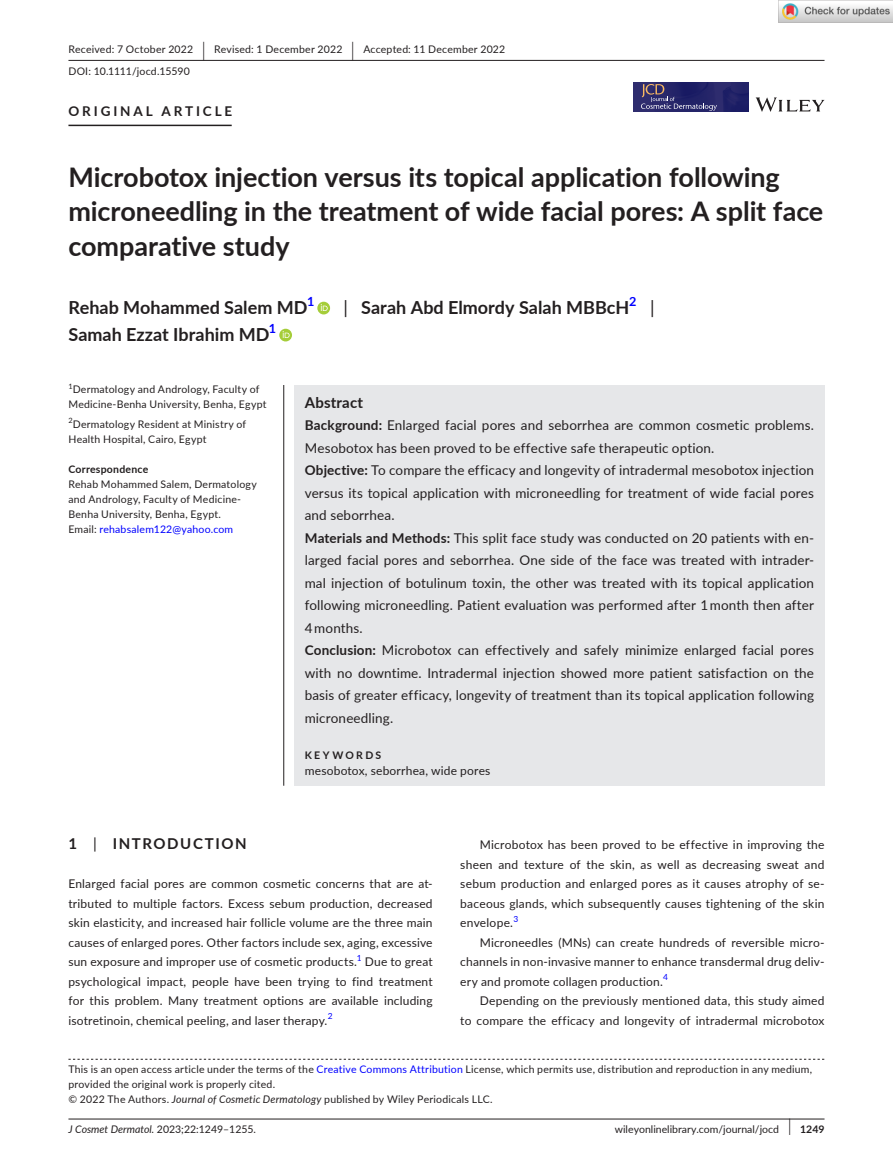
<style>
.page{position:relative;width:893px;height:1174px;background:#fff}
.page>*{position:absolute;margin:0;border:0;box-sizing:border-box;transform-origin:0 0}
.t1{font:700 27px/34.5px "Lato";letter-spacing:-.005em;color:#231f20}
.t2{font:700 18px "Lato";color:#231f20}
.t3{font:18px "Lato";color:#231f20}
.t4{font:700 15px "Lato";letter-spacing:.1em;color:#231f20}
.t5{font:700 15px "Lato";letter-spacing:.015em;color:#231f20}
.t6{font:13.5px/22.5px "Lato";letter-spacing:.01em;color:#231f20}
.t7{font:700 13.5px "Lato";letter-spacing:.215em;color:#231f20}
.t8{font:700 12.6px "Lato";color:#00f}
.t9{font:12px/19.5px "Lato";letter-spacing:.015em;color:#231f20;text-align:justify}
.t10{font:10.5px/15px "Lato";letter-spacing:.02em;color:#231f20}
.t11{font:10.5px "Lato";color:#231f20}
.t12{font:700 10.5px "Lato";letter-spacing:.02em;color:#231f20}
.t13{font:700 10.5px "Lato";letter-spacing:.22em;color:#231f20}
.t14{font:8.4px "Lato";color:#00f}
.t15{font:7.35px "Lato";color:#231f20}
.s1{font-size:19.65px}
.s2{font-weight:400}
.s3{color:#00f}
.s4{font-weight:700}
.s5{font-style:italic}
.s6{font-size:17.4px}
</style>
<div class="page">
<hr style="left:68px;top:1118px;width:756px;height:1px;background:#231f20">
<svg style="left:756px;top:97px;width:68px;height:15px"></svg>
<img style="left:633px;top:82px;width:115px;height:30px">
<svg style="left:641px;top:84px;width:76px;height:27px;background:#3c3a73"></svg>
<hr style="left:68px;top:60px;width:756px;height:1px;background:#231f20">
<hr style="left:68px;top:125px;width:164px;height:1px;background:#231f20">
<svg style="left:317px;top:302px;width:13px;height:12px"></svg>
<svg style="left:321px;top:304px;width:7px;height:7px"></svg>
<svg style="left:279px;top:329px;width:13px;height:12px"></svg>
<svg style="left:283px;top:331px;width:7px;height:7px"></svg>
<svg style="left:68px;top:1058px;width:756px;height:1px"></svg>
<div style="left:294px;top:385px;width:530px;height:400px;background:#e6e7e9"></div>
<hr style="left:283px;top:385px;width:1px;height:400px;background:#231f20">
<img style="left:779px;top:0;width:114px;height:23px">
<p class="t10" style="left:68px;top:38px;width:438px;line-height:21.8px">Received: 7 October 2022 <span class="s1">|</span> Revised: 1 December 2022 <span class="s1">|</span> Accepted: 11 December 2022<br>DOI: 10.1111/jocd.15590</p>
<p class="t7" style="left:68px;top:101px;width:165px">ORIGINAL ARTICLE</p>
<h1 class="t1" style="left:68px;top:159px;width:756px">Microbotox injection versus its topical application following microneedling in the treatment of wide facial pores: A split face comparative study</h1>
<h2 class="t2" style="left:68px;top:295px;width:241px">Rehab Mohammed Salem MD</h2>
<p class="t8" style="left:307px;top:292px;width:9px">1</p>
<h2 class="t2" style="left:344px;top:295px;width:287px"><span class="s2">|</span> Sarah Abd Elmordy Salah MBBcH</h2>
<p class="t8" style="left:629px;top:292px;width:9px">2</p>
<h2 class="t3" style="left:650px;top:295px;width:6px">|</h2>
<h2 class="t2" style="left:68px;top:322px;width:203px">Samah Ezzat Ibrahim MD</h2>
<p class="t8" style="left:269px;top:319px;width:9px">1</p>
<p class="t15" style="left:68px;top:381px;width:6px">1</p>
<p class="t10" style="left:68px;top:382px;width:200px;text-align:center">Dermatology and Andrology, Faculty of<br>Medicine-Benha University, Benha, Egypt</p>
<p class="t10" style="left:68px;top:416px;width:179px"><sup>2</sup>Dermatology Resident at Ministry of<br>Health Hospital, Cairo, Egypt</p>
<p class="t12" style="left:68px;top:461px;width:81px">Correspondence</p>
<p class="t10" style="left:68px;top:476px;width:190px">Rehab Mohammed Salem, Dermatology and Andrology, Faculty of Medicine-Benha University, Benha, Egypt.<br>Email: <span class="s3">rehabsalem122@yahoo.com</span></p>
<p class="t5" style="left:305px;top:391px;width:60px">Abstract</p>
<p class="t6" style="left:305px;top:413px;width:511px"><span class="s4">Background:</span> Enlarged facial pores and seborrhea are common cosmetic problems.<br>Mesobotox has been proved to be effective safe therapeutic option.<br><span class="s4">Objective:</span> To compare the efficacy and longevity of intradermal mesobotox injection versus its topical application with microneedling for treatment of wide facial pores and seborrhea.<br><span class="s4">Materials and Methods:</span> This split face study was conducted on 20 patients with en&shy;larged facial pores and seborrhea. One side of the face was treated with intrader&shy;mal injection of botulinum toxin, the other was treated with its topical application following microneedling. Patient evaluation was performed after 1 month then after 4 months.<br><span class="s4">Conclusion:</span> Microbotox can effectively and safely minimize enlarged facial pores with no downtime. Intradermal injection showed more patient satisfaction on the basis of greater efficacy, longevity of treatment than its topical application following microneedling.</p>
<p class="t13" style="left:305px;top:747px;width:78px">KEYWORDS</p>
<p class="t9" style="left:305px;top:760px;width:187px">mesobotox, seborrhea, wide pores</p>
<p class="t4" style="left:68px;top:833px;width:180px">1 <span class="s2">|</span> INTRODUCTION</p>
<p class="t9" style="left:68px;top:873px;width:366px">Enlarged facial pores are common cosmetic concerns that are at&shy;tributed to multiple factors. Excess sebum production, decreased skin elasticity, and increased hair follicle volume are the three main causes of enlarged pores. Other factors include sex, aging, excessive sun exposure and improper use of cosmetic products.</p>
<p class="t14" style="left:357px;top:952px;width:6px">1</p>
<p class="t9" style="left:68px;top:951px;width:366px;text-indent:296px">Due to great psychological impact, people have been trying to find treatment for this problem. Many treatment options are available including isotretinoin, chemical peeling, and laser therapy.</p>
<p class="t14" style="left:328px;top:1010px;width:6px">2</p>
<p class="t9" style="left:460px;top:834px;width:366px;text-indent:20px">Microbotox has been proved to be effective in improving the sheen and texture of the skin, as well as decreasing sweat and sebum production and enlarged pores as it causes atrophy of se&shy;baceous glands, which subsequently causes tightening of the skin envelope.</p>
<p class="t14" style="left:513px;top:913px;width:6px">3</p>
<p class="t9" style="left:460px;top:932px;width:366px;text-indent:20px">Microneedles (MNs) can create hundreds of reversible micro&shy;channels in non-invasive manner to enhance transdermal drug deliv&shy;ery and promote collagen production.</p>
<p class="t14" style="left:663px;top:971px;width:6px">4</p>
<p class="t9" style="left:460px;top:990px;width:366px;text-align:right">Depending on the previously mentioned data, this study aimed<br>to compare the efficacy and longevity of intradermal microbotox</p>
<p class="t10" style="left:68px;top:1061px;width:745px">This is an open access article under the terms of the <span class="s3">Creative Commons Attribution</span> License, which permits use, distribution and reproduction in any medium, provided the original work is properly cited.<br>© 2022 The Authors. <span class="s5">Journal of Cosmetic Dermatology</span> published by Wiley Periodicals LLC.</p>
<p class="t11" style="left:68px;top:1121px;width:189px"><span class="s5">J Cosmet Dermatol.</span> 2023;22:1249–1255.</p>
<p class="t11" style="left:615px;top:1121px;width:211px">wileyonlinelibrary.com/journal/jocd <span class="s6">|</span> <span class="s4">1249</span></p>
</div>
